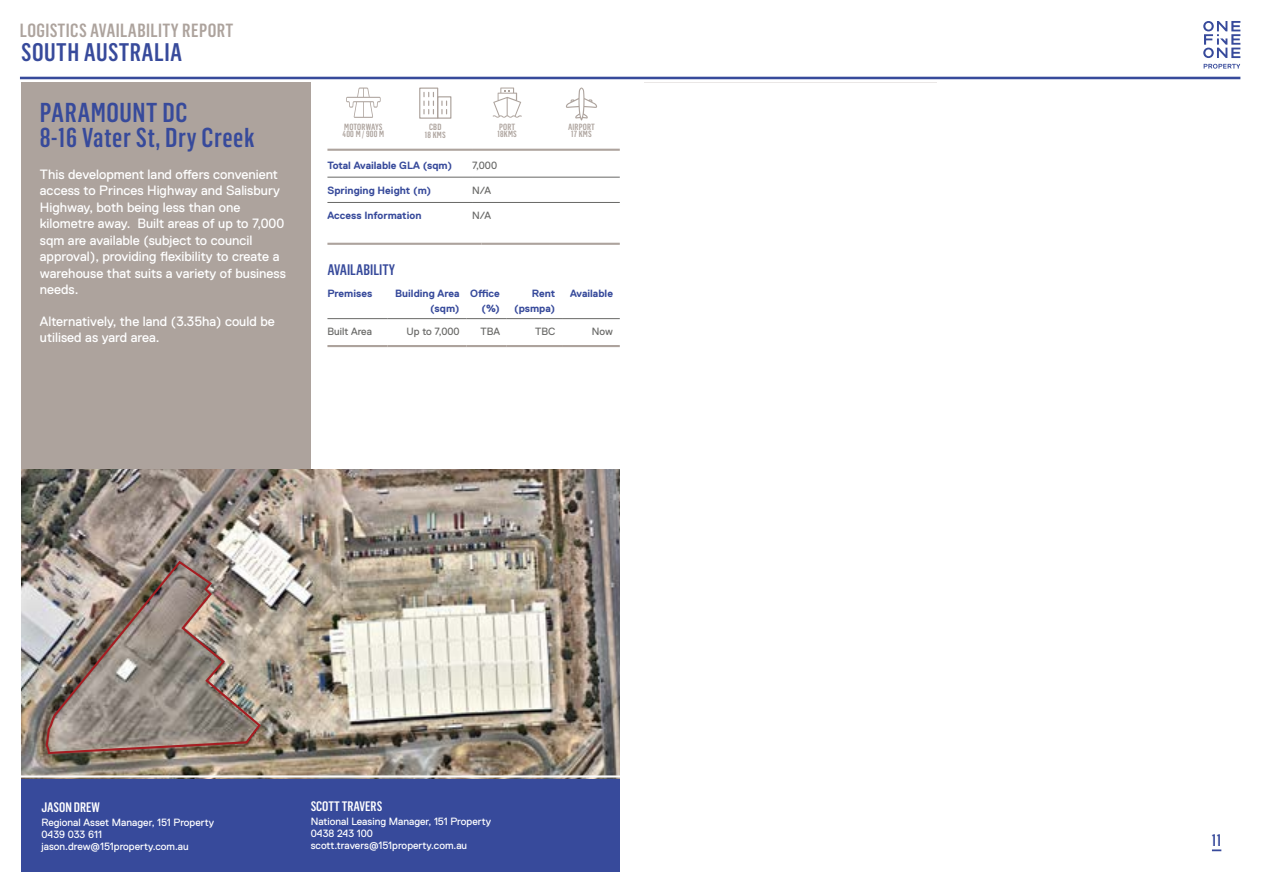
<style>
.page{position:relative;width:1263px;height:893px;background:#fff}
.page>*{position:absolute;margin:0;border:0;box-sizing:border-box;transform-origin:0 0}
.t1{font:500 26.85px/25.5px "Flama Condensed";letter-spacing:.02em;color:#374a9b}
.t2{font:500 25.05px "Flama Condensed";letter-spacing:.02em;color:#374a9b}
.t3{font:500 18.75px "Flama Condensed";letter-spacing:.02em;color:#ada39d}
.t4{font:500 16.5px "Flama Condensed";color:#374a9b}
.t5{font:500 15px "Flama Condensed";color:#374a9b}
.t6{font:13.5px/16.5px "Replica";color:#fff}
.t7{font:500 13.5px "Flama Condensed";color:#fff}
.t8{font:10.5px/12px "Replica";color:#fff}
.t9{font:700 10.5px/15.3px "Replica";color:#374a9b;text-align:right}
.t10{font:10.5px "Replica";color:#686866}
.t11{font:500 8.85px/7.5px "Flama Condensed";letter-spacing:.02em;color:#ada39d}
.s1{color:#fff}
</style>
<div class="page">
<div style="left:21px;top:82px;width:290px;height:391px;background:#ada39d"></div>
<div style="left:21px;top:775px;width:599px;height:97px;background:#374a9b"></div>
<hr style="left:20px;top:77px;width:1220px;height:2px;background:#374a9b">
<svg style="left:1204px;top:64px;width:36px;height:5px"></svg>
<svg style="left:1203px;top:21px;width:37px;height:37px"></svg>
<img style="left:21px;top:470px;width:599px;height:308px">
<svg style="left:346px;top:88px;width:35px;height:30px"></svg>
<div style="left:419px;top:88px;width:19px;height:31px;border:1px solid #ada39d"></div>
<div style="left:437px;top:96px;width:14px;height:23px;border:1px solid #ada39d"></div>
<svg style="left:441px;top:101px;width:6px;height:13px"></svg>
<svg style="left:423px;top:92px;width:11px;height:22px"></svg>
<svg style="left:492px;top:88px;width:30px;height:30px"></svg>
<svg style="left:566px;top:88px;width:31px;height:32px"></svg>
<svg style="left:327px;top:176px;width:293px;height:1px"></svg>
<hr style="left:327px;top:177px;width:145px;height:1px;background:#686866">
<hr style="left:327px;top:202px;width:145px;height:1px;background:#686866">
<hr style="left:472px;top:177px;width:148px;height:1px;background:#686866">
<hr style="left:472px;top:202px;width:148px;height:1px;background:#686866">
<hr style="left:327px;top:149px;width:145px;height:2px;background:#ada39d">
<hr style="left:472px;top:149px;width:148px;height:2px;background:#ada39d">
<hr style="left:327px;top:243px;width:155px;height:2px;background:#ada39d">
<hr style="left:482px;top:243px;width:67px;height:2px;background:#ada39d">
<hr style="left:549px;top:243px;width:71px;height:2px;background:#ada39d">
<svg style="left:327px;top:319px;width:293px;height:1px"></svg>
<hr style="left:327px;top:318px;width:61px;height:1px;background:#686866">
<hr style="left:388px;top:318px;width:78px;height:1px;background:#686866">
<hr style="left:466px;top:318px;width:41px;height:1px;background:#686866">
<hr style="left:507px;top:318px;width:55px;height:1px;background:#686866">
<hr style="left:562px;top:318px;width:58px;height:1px;background:#686866">
<hr style="left:327px;top:345px;width:61px;height:2px;background:#ada39d">
<hr style="left:388px;top:345px;width:78px;height:2px;background:#ada39d">
<hr style="left:466px;top:345px;width:41px;height:2px;background:#ada39d">
<hr style="left:507px;top:345px;width:55px;height:2px;background:#ada39d">
<hr style="left:562px;top:345px;width:58px;height:2px;background:#ada39d">
<hr style="left:0;top:775px;width:1252px;height:2px;background:#fff">
<img style="left:45px;top:559px;width:217px;height:196px">
<svg style="left:1212px;top:849px;width:10px;height:2px"></svg>
<h3 class="t3" style="left:20px;top:19px;width:215px">LOGISTICS AVAILABILITY REPORT</h3>
<h2 class="t2" style="left:21px;top:36px;width:163px">SOUTH AUSTRALIA</h2>
<h1 class="t1" style="left:40px;top:99px;width:216px">PARAMOUNT DC<br>8-16 Vater St, Dry Creek</h1>
<p class="t6" style="left:40px;top:166px;width:248px">This development land offers convenient access to Princes Highway and Salisbury Highway, both being less than one kilometre away. Built areas of up to 7,000 sqm are available (subject to council approval), providing flexibility to create a warehouse that suits a variety of business needs.</p>
<p class="t6" style="left:40px;top:313px;width:236px">Alternatively, the land (3.35ha) could be utilised as yard area.</p>
<p class="t11" style="left:343px;top:122px;width:43px">MOTORWAYS<br>400 M / 900 M</p>
<p class="t11" style="left:425px;top:123px;width:22px;text-align:center">CBD<br>18 KMS</p>
<p class="t11" style="left:497px;top:123px;width:21px">PORT<br>18KMS</p>
<p class="t11" style="left:568px;top:123px;width:28px;text-align:center">AIRPORT<br>17 KMS</p>
<p class="t9" style="left:327px;top:157px;width:126px">Total Available GLA (sqm)</p>
<p class="t10" style="left:472px;top:159px;width:27px">7,000</p>
<p class="t9" style="left:327px;top:183px;width:105px">Springing Height (m)</p>
<p class="t10" style="left:472px;top:184px;width:21px">N/A</p>
<p class="t9" style="left:327px;top:208px;width:95px">Access Information</p>
<p class="t10" style="left:472px;top:210px;width:21px">N/A</p>
<p class="t5" style="left:327px;top:260px;width:69px">AVAILABILITY</p>
<p class="t9" style="left:327px;top:285px;width:46px">Premises</p>
<p class="t9" style="left:395px;top:285px;width:66px">Building Area (sqm)</p>
<p class="t9" style="left:470px;top:285px;width:31px">Office (%)</p>
<p class="t9" style="left:514px;top:285px;width:43px">Rent (psmpa)</p>
<p class="t9" style="left:570px;top:285px;width:44px">Available</p>
<p class="t10" style="left:327px;top:326px;width:46px">Built Area</p>
<p class="t10" style="left:406px;top:326px;width:55px">Up to 7,000</p>
<p class="t10" style="left:480px;top:326px;width:21px">TBA</p>
<p class="t10" style="left:535px;top:326px;width:22px">TBC</p>
<p class="t10" style="left:592px;top:326px;width:23px">Now</p>
<p class="t7" style="left:41px;top:798px;width:60px">JASON DREW</p>
<p class="t8" style="left:41px;top:816px;width:174px">Regional Asset Manager, 151 Property<br>0439 033 611 jason.drew@151property.com.au</p>
<p class="t7" style="left:311px;top:797px;width:73px">SCOTT TRAVERS</p>
<p class="t8" style="left:311px;top:815px;width:182px">National Leasing Manager, 151 Property<br>0438 243 100 scott.travers@151property.com.au</p>
<p class="t4" style="left:1212px;top:829px;width:18px">11<span class="s1">11</span></p>
</div>
